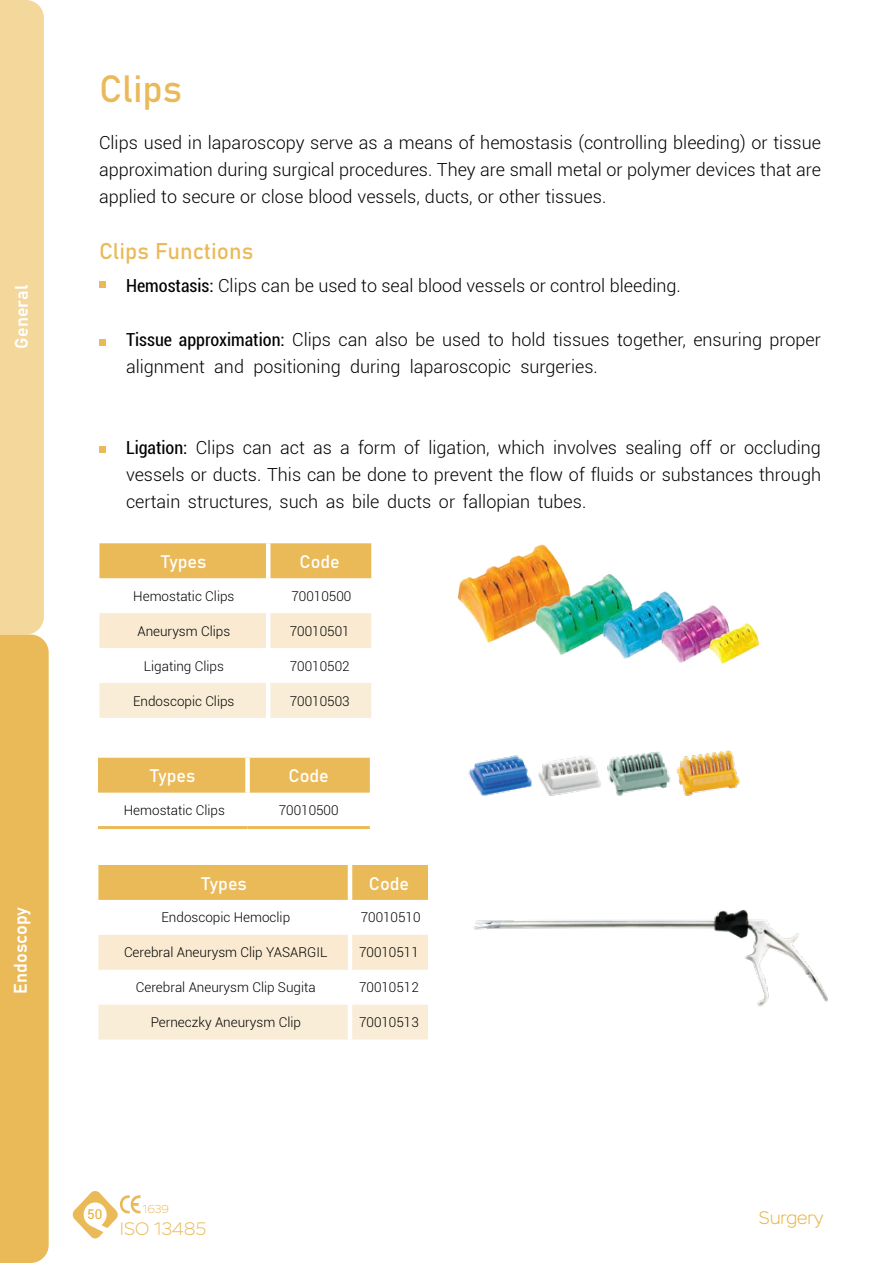
<style>
.page{position:relative;width:893px;height:1263px;background:#fff}
.page>*{position:absolute;margin:0;border:0;box-sizing:border-box;transform-origin:0 0}
.t1{font:37.5px "Bahnschrift";color:#eaba59}
.t2{font:22.5px "Bahnschrift";color:#eaba59}
.t3{font:300 18px/27px "Roboto";color:#000;text-align:justify}
.t4{font:18px "Bahnschrift";color:#fff}
.t5{font:200 18px "Stem";color:#eaba59}
.t6{font:200 18px "Stem";color:#e8af37}
.t7{font:300 13.5px "Roboto";color:#000}
.t8{font:13.5px "Roboto";color:#e8af37}
.t9{font:200 11.55px "Stem";color:#eaba59}
.s1{font-weight:400;font-stretch:condensed}
</style>
<div class="page">
<svg style="left:72px;top:1191px;width:69px;height:48px"></svg>
<svg style="left:0;top:0;width:49px;height:1263px;background:#efcb80"></svg>
<svg style="left:99px;top:282px;width:6px;height:6px"></svg>
<svg style="left:99px;top:340px;width:6px;height:6px"></svg>
<svg style="left:99px;top:447px;width:6px;height:6px"></svg>
<div style="left:99px;top:543px;width:272px;height:35px;background:#eaba59"></div>
<div style="left:99px;top:613px;width:272px;height:35px;background:#f9ead1"></div>
<div style="left:99px;top:683px;width:272px;height:35px;background:#f9edd7"></div>
<hr style="left:266px;top:613px;width:4px;height:35px;background:#fff">
<hr style="left:266px;top:683px;width:4px;height:35px;background:#fff">
<hr style="left:266px;top:543px;width:4px;height:35px;background:#fff">
<div style="left:98px;top:758px;width:272px;height:35px;background:#eaba59"></div>
<div style="left:245px;top:758px;width:5px;height:35px;background:#fff"></div>
<hr style="left:98px;top:826px;width:150px;height:3px;background:#eaba59">
<hr style="left:248px;top:826px;width:122px;height:3px;background:#eaba59">
<img style="left:457px;top:544px;width:303px;height:121px">
<img style="left:468px;top:750px;width:272px;height:46px">
<div style="left:98px;top:865px;width:330px;height:35px;background:#eaba59"></div>
<div style="left:98px;top:935px;width:330px;height:35px;background:#f9ead1"></div>
<div style="left:98px;top:1005px;width:330px;height:34px;background:#f9edd7"></div>
<hr style="left:348px;top:935px;width:4px;height:35px;background:#fff">
<hr style="left:348px;top:1005px;width:4px;height:34px;background:#fff">
<hr style="left:348px;top:865px;width:4px;height:35px;background:#fff">
<img style="left:473px;top:909px;width:355px;height:98px">
<p class="t4" style="left:8px;top:349px;width:65px;rotate:-90deg">General</p>
<p class="t4" style="left:7px;top:994px;width:88px;rotate:-90deg">Endoscopy</p>
<h1 class="t1" style="left:99px;top:60px;width:85px">Clips</h1>
<p class="t3" style="left:99px;top:129px;width:723px">Clips used in laparoscopy serve as a means of hemostasis (controlling bleeding) or tissue approximation during surgical procedures. They are small metal or polymer devices that are applied to secure or close blood vessels, ducts, or other tissues.</p>
<p class="t2" style="left:99px;top:234px;width:156px">Clips Functions</p>
<p class="t3" style="left:126px;top:272px;width:556px"><span class="s1">Hemostasis:</span> Clips can be used to seal blood vessels or control bleeding.</p>
<p class="t3" style="left:126px;top:326px;width:696px"><span class="s1">Tissue approximation:</span> Clips can also be used to hold tissues together, ensuring proper alignment and positioning during laparoscopic surgeries.</p>
<p class="t3" style="left:126px;top:434px;width:696px"><span class="s1">Ligation:</span> Clips can act as a form of ligation, which involves sealing off or occluding vessels or ducts. This can be done to prevent the flow of fluids or substances through certain structures, such as bile ducts or fallopian tubes.</p>
<p class="t4" style="left:161px;top:548px;width:47px">Types</p>
<p class="t4" style="left:300px;top:548px;width:42px">Code</p>
<p class="t7" style="left:133px;top:587px;width:103px">Hemostatic Clips</p>
<p class="t7" style="left:291px;top:587px;width:61px">70010500</p>
<p class="t7" style="left:137px;top:621px;width:94px">Aneurysm Clips</p>
<p class="t7" style="left:290px;top:621px;width:61px">70010501</p>
<p class="t7" style="left:144px;top:656px;width:82px">Ligating Clips</p>
<p class="t7" style="left:290px;top:656px;width:61px">70010502</p>
<p class="t7" style="left:133px;top:691px;width:103px">Endoscopic Clips</p>
<p class="t7" style="left:290px;top:691px;width:61px">70010503</p>
<p class="t4" style="left:150px;top:762px;width:47px">Types</p>
<p class="t4" style="left:289px;top:762px;width:42px">Code</p>
<p class="t7" style="left:124px;top:801px;width:103px">Hemostatic Clips</p>
<p class="t7" style="left:279px;top:801px;width:61px">70010500</p>
<p class="t4" style="left:201px;top:869px;width:47px">Types</p>
<p class="t4" style="left:369px;top:869px;width:42px">Code</p>
<p class="t7" style="left:162px;top:908px;width:130px">Endoscopic Hemoclip</p>
<p class="t7" style="left:361px;top:908px;width:61px">70010510</p>
<p class="t7" style="left:124px;top:943px;width:205px">Cerebral Aneurysm Clip YASARGIL</p>
<p class="t7" style="left:359px;top:943px;width:61px">70010511</p>
<p class="t7" style="left:136px;top:978px;width:181px">Cerebral Aneurysm Clip Sugita</p>
<p class="t7" style="left:359px;top:978px;width:61px">70010512</p>
<p class="t7" style="left:151px;top:1013px;width:152px">Perneczky Aneurysm Clip</p>
<p class="t7" style="left:359px;top:1013px;width:61px">70010513</p>
<p class="t8" style="left:87px;top:1204px;width:17px">50</p>
<p class="t9" style="left:143px;top:1203px;width:28px">1639</p>
<p class="t5" style="left:120px;top:1218px;width:88px">ISO 13485</p>
<p class="t6" style="left:759px;top:1208px;width:66px">Surgery</p>
</div>
